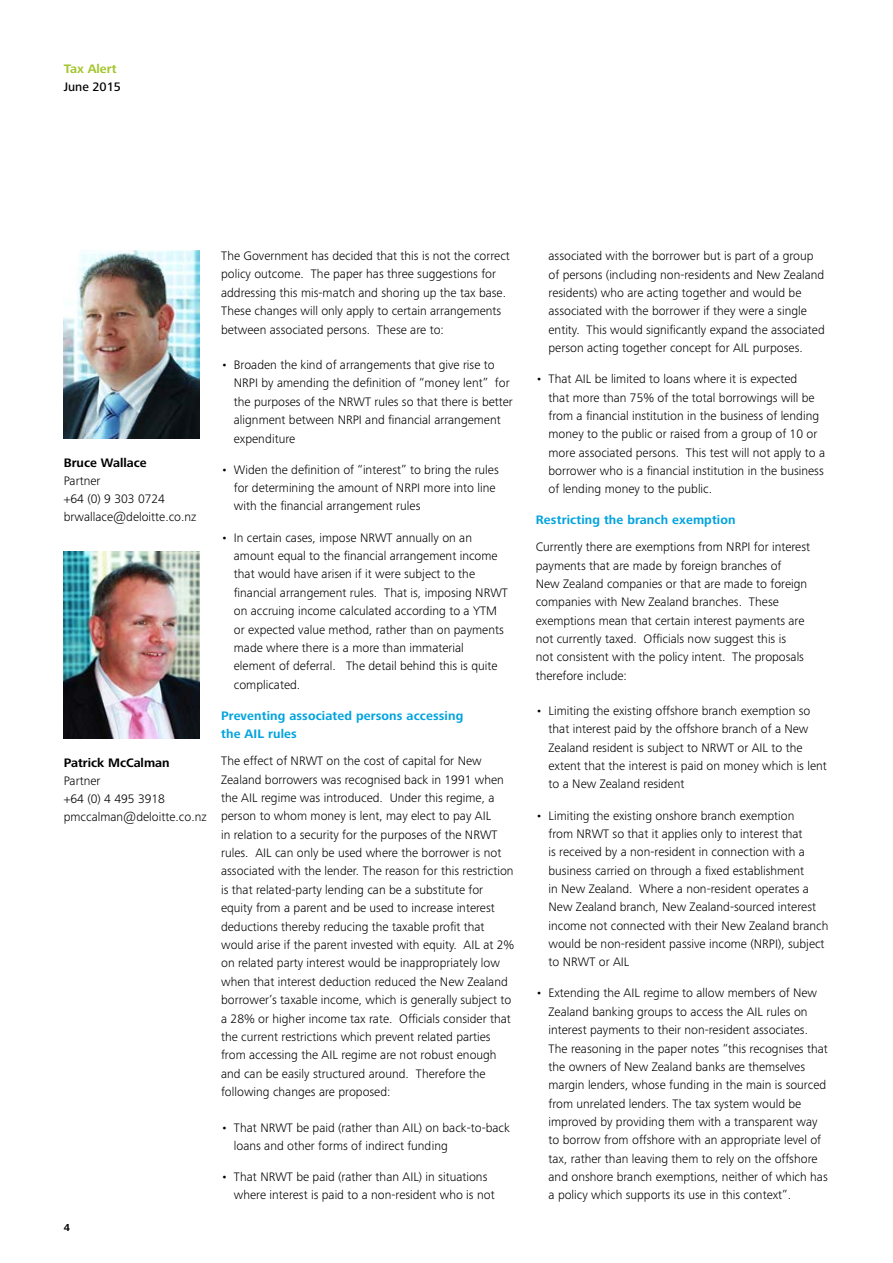
<style>
.page{position:relative;width:893px;height:1263px;background:#fff}
.page>*{position:absolute;margin:0;border:0;box-sizing:border-box;transform-origin:0 0}
.t1{font:300 12.75px/18.3px "Frutiger Next Pro";color:#000}
.t2{font:700 12.75px/18.5px "Frutiger Next Pro";letter-spacing:.01em;color:#00a3de}
.t3{font:700 12.75px "Frutiger Next Pro";color:#000}
.t4{font:700 12.75px "Frutiger Next Pro";color:#a4c52d}
.t5{font:500 12.75px "Frutiger Next Pro";color:#000}
.t6{font:700 10.5px "Frutiger Next Pro";color:#000}
</style>
<div class="page">
<img style="left:64px;top:251px;width:136px;height:187px">
<img style="left:64px;top:551px;width:136px;height:188px">
<p class="t4" style="left:64px;top:61px;width:54px">Tax Alert</p>
<p class="t5" style="left:64px;top:79px;width:59px">June 2015</p>
<p class="t3" style="left:64px;top:455px;width:84px">Bruce Wallace</p>
<p class="t1" style="left:64px;top:472px;width:134px">Partner<br>+64 (0) 9 303 0724 brwallace@deloitte.co.nz</p>
<p class="t3" style="left:64px;top:756px;width:107px">Patrick McCalman</p>
<p class="t1" style="left:64px;top:772px;width:144px">Partner<br>+64 (0) 4 495 3918 pmccalman@deloitte.co.nz</p>
<p class="t6" style="left:64px;top:1221px;width:8px">4</p>
<p class="t1" style="left:221px;top:247px;width:290px">The Government has decided that this is not the correct policy outcome. The paper has three suggestions for addressing this mis-match and shoring up the tax base.<br>These changes will only apply to certain arrangements between associated persons. These are to:</p>
<p class="t1" style="left:234px;top:356px;width:281px;text-indent:-13px">• Broaden the kind of arrangements that give rise to NRPI by amending the definition of “money lent” for the purposes of the NRWT rules so that there is better alignment between NRPI and financial arrangement expenditure</p>
<p class="t1" style="left:234px;top:460px;width:266px;text-indent:-13px">• Widen the definition of “interest” to bring the rules for determining the amount of NRPI more into line with the financial arrangement rules</p>
<p class="t1" style="left:234px;top:528px;width:276px;text-indent:-13px">• In certain cases, impose NRWT annually on an amount equal to the financial arrangement income that would have arisen if it were subject to the financial arrangement rules. That is, imposing NRWT on accruing income calculated according to a YTM or expected value method, rather than on payments made where there is a more than immaterial element of deferral. The detail behind this is quite complicated.</p>
<p class="t2" style="left:221px;top:706px;width:244px">Preventing associated persons accessing the AIL rules</p>
<p class="t1" style="left:221px;top:752px;width:295px">The effect of NRWT on the cost of capital for New Zealand borrowers was recognised back in 1991 when the AIL regime was introduced. Under this regime, a person to whom money is lent, may elect to pay AIL<br>in relation to a security for the purposes of the NRWT rules. AIL can only be used where the borrower is not associated with the lender. The reason for this restriction is that related-party lending can be a substitute for equity from a parent and be used to increase interest deductions thereby reducing the taxable profit that would arise if the parent invested with equity. AIL at 2% on related party interest would be inappropriately low when that interest deduction reduced the New Zealand borrower’s taxable income, which is generally subject to a 28% or higher income tax rate. Officials consider that the current restrictions which prevent related parties from accessing the AIL regime are not robust enough and can be easily structured around. Therefore the following changes are proposed:</p>
<p class="t1" style="left:234px;top:1118px;width:277px;text-indent:-13px">• That NRWT be paid (rather than AIL) on back-to-back loans and other forms of indirect funding</p>
<p class="t1" style="left:234px;top:1167px;width:262px;text-indent:-13px">• That NRWT be paid (rather than AIL) in situations where interest is paid to a non-resident who is not</p>
<p class="t1" style="left:548px;top:247px;width:278px">associated with the borrower but is part of a group of persons (including non-residents and New Zealand residents) who are acting together and would be associated with the borrower if they were a single entity. This would significantly expand the associated person acting together concept for AIL purposes.</p>
<p class="t1" style="left:548px;top:370px;width:278px;text-indent:-13px">• That AIL be limited to loans where it is expected<br>that more than 75% of the total borrowings will be from a financial institution in the business of lending money to the public or raised from a group of 10 or more associated persons. This test will not apply to a borrower who is a financial institution in the business of lending money to the public.</p>
<p class="t2" style="left:536px;top:511px;width:201px">Restricting the branch exemption</p>
<p class="t1" style="left:536px;top:538px;width:276px">Currently there are exemptions from NRPI for interest payments that are made by foreign branches of<br>New Zealand companies or that are made to foreign companies with New Zealand branches. These exemptions mean that certain interest payments are not currently taxed. Officials now suggest this is<br>not consistent with the policy intent. The proposals therefore include:</p>
<p class="t1" style="left:548px;top:702px;width:280px;text-indent:-13px">• Limiting the existing offshore branch exemption so that interest paid by the offshore branch of a New Zealand resident is subject to NRWT or AIL to the extent that the interest is paid on money which is lent to a New Zealand resident</p>
<p class="t1" style="left:548px;top:806px;width:281px;text-indent:-13px">• Limiting the existing onshore branch exemption<br>from NRWT so that it applies only to interest that<br>is received by a non-resident in connection with a business carried on through a fixed establishment<br>in New Zealand. Where a non-resident operates a New Zealand branch, New Zealand-sourced interest income not connected with their New Zealand branch would be non-resident passive income (NRPI), subject to NRWT or AIL</p>
<p class="t1" style="left:548px;top:984px;width:281px;text-indent:-13px">• Extending the AIL regime to allow members of New Zealand banking groups to access the AIL rules on interest payments to their non-resident associates.<br>The reasoning in the paper notes “this recognises that the owners of New Zealand banks are themselves margin lenders, whose funding in the main is sourced from unrelated lenders. The tax system would be improved by providing them with a transparent way to borrow from offshore with an appropriate level of tax, rather than leaving them to rely on the offshore and onshore branch exemptions, neither of which has a policy which supports its use in this context”.</p>
</div>
